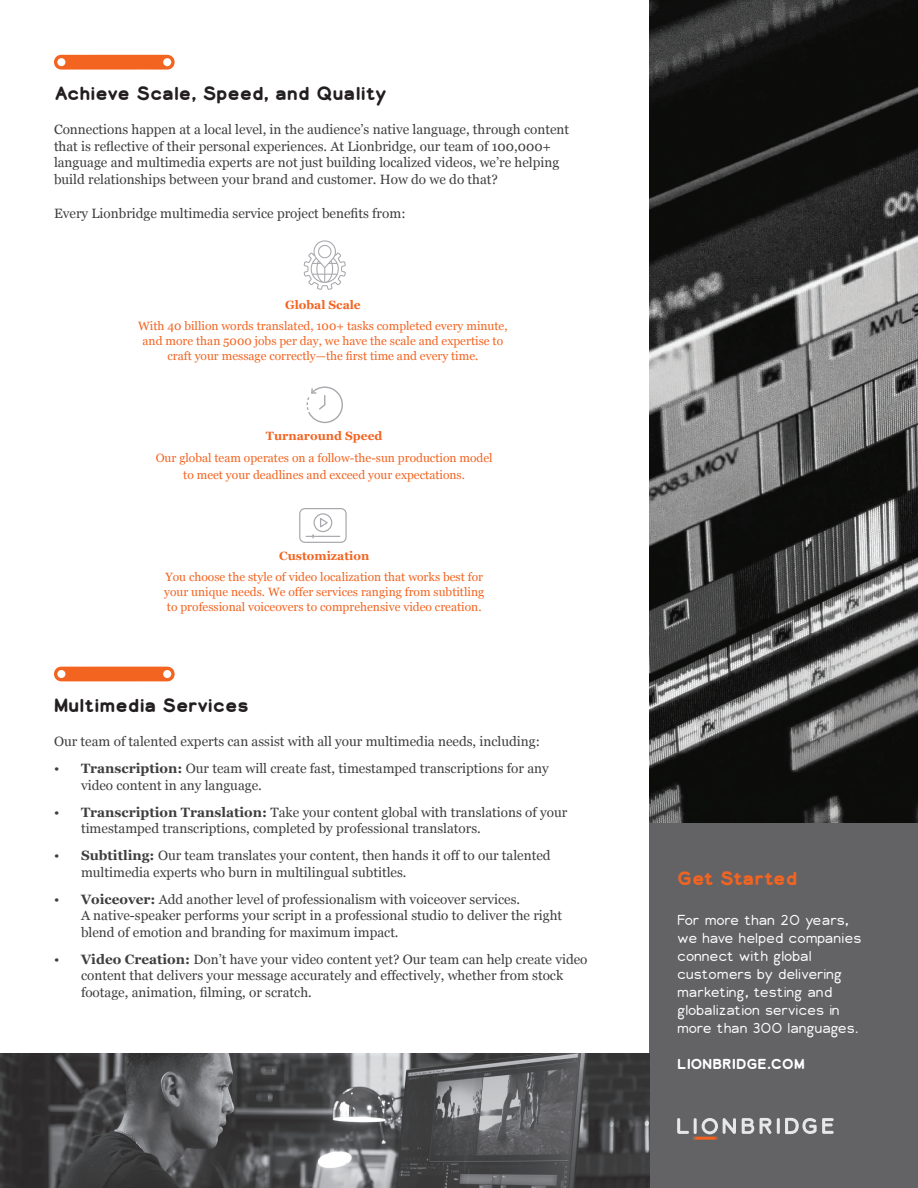
<style>
.page{position:relative;width:918px;height:1188px;background:#fff}
.page>*{position:absolute;margin:0;border:0;box-sizing:border-box;transform-origin:0 0}
.t1{font:700 18px "Lionbridge Sans";color:#231f20}
.t2{font:700 18px "Lionbridge Sans";letter-spacing:-.035em;color:#f36421}
.t3{font:13.5px/16.5px "Georgia";color:#3e3e3f}
.t4{font:300 13.5px/18px "Lionbridge Sans";letter-spacing:-.02em;color:#fff}
.t5{font:700 13.5px "Lionbridge Sans";color:#fff}
.t6{font:12px/15px "Georgia";color:#f36421;text-align:center}
.t7{font:700 12px "Georgia";color:#f36421}
.s1{font-weight:700}
</style>
<div class="page">
<img style="left:649px;top:0;width:269px;height:824px">
<div style="left:649px;top:824px;width:269px;height:364px;background:#636366"></div>
<svg style="left:54px;top:667px;width:121px;height:14px;background:#f37133"></svg>
<svg style="left:54px;top:55px;width:121px;height:15px;background:#f47539"></svg>
<svg style="left:742px;top:1118px;width:12px;height:16px"></svg>
<svg style="left:760px;top:1118px;width:11px;height:16px"></svg>
<svg style="left:677px;top:1118px;width:59px;height:22px"></svg>
<svg style="left:777px;top:1118px;width:57px;height:16px"></svg>
<svg style="left:304px;top:240px;width:42px;height:50px"></svg>
<svg style="left:307px;top:386px;width:36px;height:37px"></svg>
<svg style="left:299px;top:508px;width:48px;height:35px"></svg>
<img style="left:0;top:1054px;width:649px;height:134px">
<h1 class="t1" style="left:54px;top:81px;width:335px">Achieve Scale, Speed, and Quality</h1>
<p class="t3" style="left:54px;top:121px;width:517px">Connections happen at a local level, in the audience’s native language, through content that is reflective of their personal experiences. At Lionbridge, our team of 100,000+ language and multimedia experts are not just building localized videos, we’re helping build relationships between your brand and customer. How do we do that?</p>
<p class="t3" style="left:54px;top:205px;width:353px">Every Lionbridge multimedia service project benefits from:</p>
<p class="t7" style="left:285px;top:298px;width:77px">Global Scale</p>
<p class="t6" style="left:138px;top:319px;width:371px">With 40 billion words translated, 100+ tasks completed every minute, and more than 5000 jobs per day, we have the scale and expertise to craft your message correctly—the first time and every time.</p>
<p class="t7" style="left:266px;top:429px;width:118px">Turnaround Speed</p>
<p class="t6" style="left:156px;top:450px;width:338px;line-height:16.5px">Our global team operates on a follow-the-sun production model to meet your deadlines and exceed your expectations.</p>
<p class="t7" style="left:279px;top:549px;width:92px">Customization</p>
<p class="t6" style="left:164px;top:570px;width:322px;text-align:justify">You choose the style of video localization that works best for your unique needs. We offer services ranging from subtitling to professional voiceovers to comprehensive video creation.</p>
<h1 class="t1" style="left:54px;top:692px;width:197px">Multimedia Services</h1>
<p class="t3" style="left:54px;top:733px;width:488px">Our team of talented experts can assist with all your multimedia needs, including:</p>
<p class="t3" style="left:81px;top:760px;width:469px;text-indent:-27px">• <span class="s1">Transcription:</span> Our team will create fast, timestamped transcriptions for any video content in any language.</p>
<p class="t3" style="left:81px;top:804px;width:488px;text-indent:-27px">• <span class="s1">Transcription Translation:</span> Take your content global with translations of your timestamped transcriptions, completed by professional translators.</p>
<p class="t3" style="left:81px;top:847px;width:471px;text-indent:-27px">• <span class="s1">Subtitling:</span> Our team translates your content, then hands it off to our talented multimedia experts who burn in multilingual subtitles.</p>
<p class="t3" style="left:81px;top:891px;width:483px;text-indent:-27px">• <span class="s1">Voiceover:</span> Add another level of professionalism with voiceover services.<br>A native-speaker performs your script in a professional studio to deliver the right blend of emotion and branding for maximum impact.</p>
<p class="t3" style="left:81px;top:951px;width:508px;text-indent:-27px">• <span class="s1">Video Creation:</span> Don’t have your video content yet? Our team can help create video content that delivers your message accurately and effectively, whether from stock footage, animation, filming, or scratch.</p>
<h1 class="t2" style="left:677px;top:866px;width:122px">Get Started</h1>
<p class="t4" style="left:677px;top:911px;width:186px">For more than 20 years, we have helped companies connect with global customers by delivering marketing, testing and globalization services in more than 300 languages.</p>
<p class="t5" style="left:677px;top:1054px;width:129px">LIONBRIDGE.COM</p>
</div>
